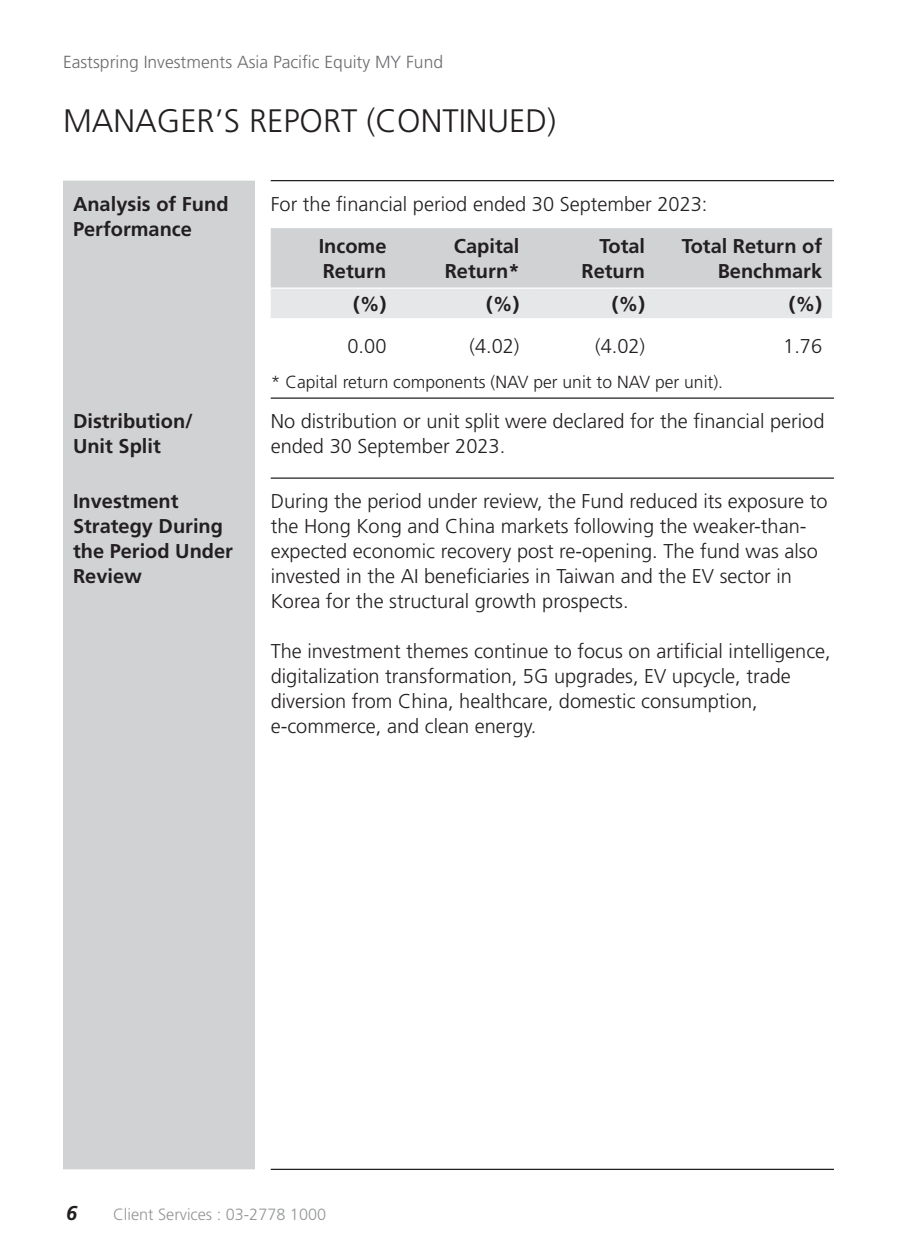
<style>
.page{position:relative;width:900px;height:1260px;background:#fff}
.page>*{position:absolute;margin:0;border:0;box-sizing:border-box;transform-origin:0 0}
.t1{font:300 32.5px "Frutiger LT Std";color:#231f20}
.t2{font:300 20px/25px "Frutiger LT Std";color:#231f20}
.t3{font:700 20px/25px "Frutiger LT Std";color:#231f20}
.t4{font:italic 700 20px "Frutiger LT Std";color:#231f20}
.t5{font:300 17.5px "Frutiger LT Std";color:#231f20}
.t6{font:300 17.5px "Frutiger LT Std";color:#6c6d70}
.t7{font:300 16.25px "Frutiger LT Std";color:#939598}
</style>
<div class="page">
<div style="left:63px;top:181px;width:192px;height:988px;background:#d1d2d4"></div>
<hr style="left:271px;top:1169px;width:563px;height:1px;background:#231f20">
<hr style="left:271px;top:398px;width:563px;height:1px;background:#231f20">
<hr style="left:271px;top:180px;width:563px;height:1px;background:#231f20">
<hr style="left:271px;top:478px;width:563px;height:1px;background:#231f20">
<svg style="left:271px;top:228px;width:561px;height:90px;background:#d8d9db"></svg>
<hr style="left:271px;top:288px;width:125px;height:1px;background:#fff">
<hr style="left:396px;top:288px;width:134px;height:1px;background:#fff">
<hr style="left:530px;top:288px;width:125px;height:1px;background:#fff">
<hr style="left:655px;top:288px;width:177px;height:1px;background:#fff">
<p class="t6" style="left:63px;top:52px;width:382px">Eastspring Investments Asia Pacific Equity MY Fund</p>
<h1 class="t1" style="left:63px;top:103px;width:495px">MANAGER’S REPORT (CONTINUED)</h1>
<p class="t3" style="left:73px;top:191px;width:157px">Analysis of Fund<br>Performance</p>
<p class="t2" style="left:271px;top:192px;width:438px">For the financial period ended 30 September 2023:</p>
<p class="t3" style="left:319px;top:234px;width:69px">Income<br>Return</p>
<p class="t3" style="left:445px;top:234px;width:76px;text-align:center">Capital<br>Return*</p>
<p class="t3" style="left:582px;top:234px;width:65px;text-align:right">Total<br>Return</p>
<p class="t3" style="left:682px;top:234px;width:142px;text-align:right">Total Return of<br>Benchmark</p>
<p class="t3" style="left:353px;top:291px;width:35px">(%)</p>
<p class="t3" style="left:486px;top:291px;width:35px">(%)</p>
<p class="t3" style="left:612px;top:291px;width:35px">(%)</p>
<p class="t3" style="left:789px;top:291px;width:35px">(%)</p>
<p class="t2" style="left:348px;top:334px;width:40px">0.00</p>
<p class="t2" style="left:469px;top:334px;width:52px">(4.02)</p>
<p class="t2" style="left:595px;top:334px;width:52px">(4.02)</p>
<p class="t2" style="left:783px;top:334px;width:40px">1.76</p>
<p class="t5" style="left:271px;top:372px;width:454px">* Capital return components (NAV per unit to NAV per unit).</p>
<p class="t3" style="left:73px;top:409px;width:121px">Distribution/<br>Unit Split</p>
<p class="t2" style="left:271px;top:409px;width:555px">No distribution or unit split were declared for the financial period ended 30 September 2023.</p>
<p class="t3" style="left:73px;top:489px;width:162px">Investment<br>Strategy During the Period Under<br>Review</p>
<p class="t2" style="left:271px;top:489px;width:558px">During the period under review, the Fund reduced its exposure to the Hong Kong and China markets following the weaker-than&shy;expected economic recovery post re-opening. The fund was also invested in the AI beneficiaries in Taiwan and the EV sector in Korea for the structural growth prospects.</p>
<p class="t2" style="left:271px;top:639px;width:562px">The investment themes continue to focus on artificial intelligence, digitalization transformation, 5G upgrades, EV upcycle, trade diversion from China, healthcare, domestic consumption, e-commerce, and clean energy.</p>
<p class="t4" style="left:66px;top:1201px;width:13px">6</p>
<p class="t7" style="left:113px;top:1205px;width:215px">Client Services : 03-2778 1000</p>
</div>
